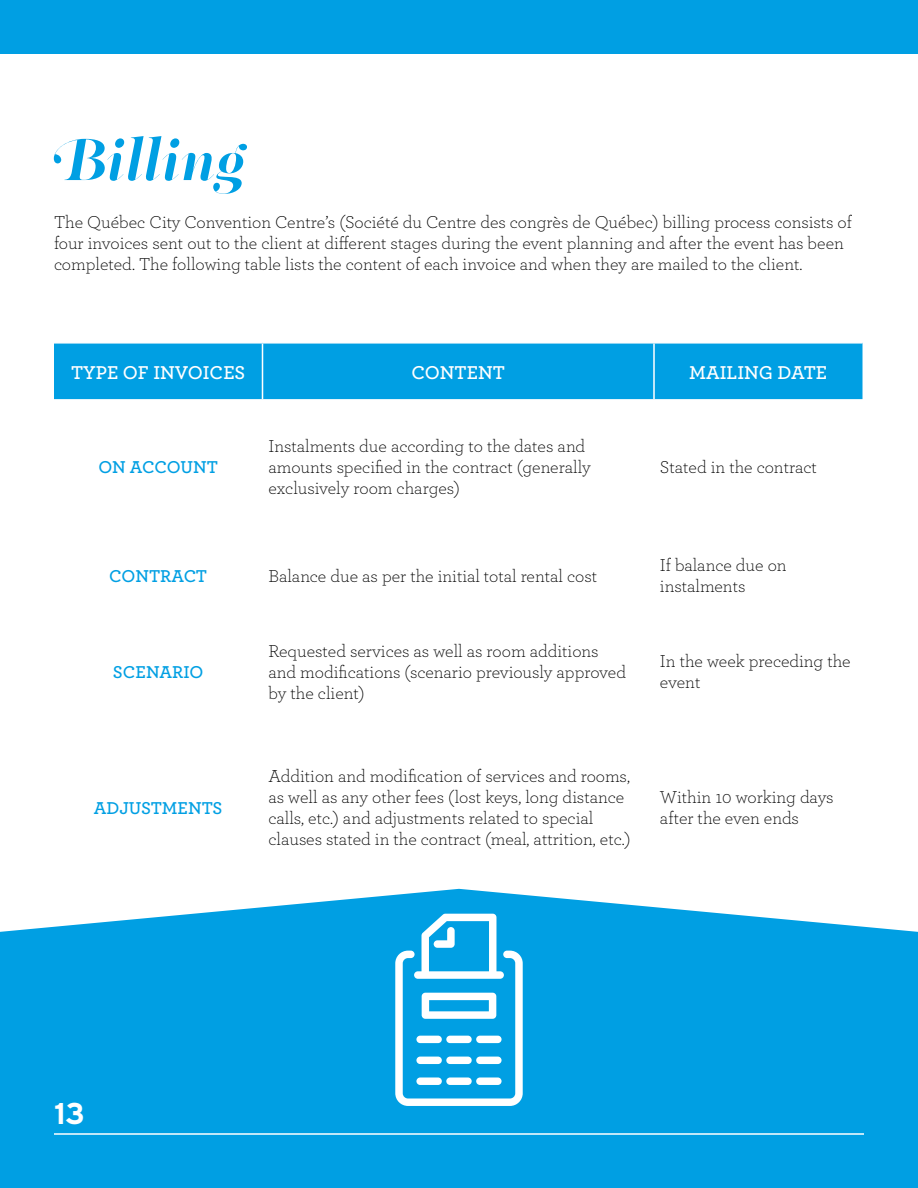
<style>
.page{position:relative;width:918px;height:1188px;background:#fff}
.page>*{position:absolute;margin:0;border:0;box-sizing:border-box;transform-origin:0 0}
.t1{font:700 60px "PF Regal Swash Pro";color:#009fe3}
.t2{font:700 30px "Interstate";color:#fff}
.t3{font:600 19.5px "Archer";color:#fff}
.t4{font:300 18px/21px "Archer";color:#000}
.t5{font:600 18px "Archer";color:#009fe3}
</style>
<div class="page">
<div style="left:54px;top:344px;width:808px;height:55px;background:#009fe3"></div>
<hr style="left:262px;top:344px;width:1px;height:55px;background:#fff">
<hr style="left:653px;top:344px;width:2px;height:55px;background:#fff">
<svg style="left:0;top:889px;width:918px;height:299px;background:#13a6e5"></svg>
<hr style="left:54px;top:1133px;width:810px;height:2px;background:#fff">
<svg style="left:395px;top:914px;width:128px;height:192px"></svg>
<div style="left:446px;top:1036px;width:26px;height:7px;background:#fff;border-radius:4px"></div>
<div style="left:0;top:0;width:918px;height:54px;background:#009fe3"></div>
<h1 class="t1" style="left:54px;top:124px;width:194px">Billing</h1>
<p class="t4" style="left:54px;top:211px;width:800px">The Québec City Convention Centre’s (Société du Centre des congrès de Québec) billing process consists of four invoices sent out to the client at different stages during the event planning and after the event has been completed. The following table lists the content of each invoice and when they are mailed to the client.</p>
<p class="t3" style="left:71px;top:358px;width:175px">TYPE OF INVOICES</p>
<p class="t3" style="left:411px;top:358px;width:95px">CONTENT</p>
<p class="t3" style="left:689px;top:358px;width:139px">MAILING DATE</p>
<p class="t5" style="left:98px;top:454px;width:121px">ON ACCOUNT</p>
<p class="t4" style="left:268px;top:435px;width:324px">Instalments due according to the dates and amounts specified in the contract (generally exclusively room charges)</p>
<p class="t4" style="left:660px;top:456px;width:159px">Stated in the contract</p>
<p class="t5" style="left:109px;top:562px;width:99px">CONTRACT</p>
<p class="t4" style="left:268px;top:565px;width:330px">Balance due as per the initial total rental cost</p>
<p class="t4" style="left:660px;top:554px;width:128px">If balance due on instalments</p>
<p class="t5" style="left:113px;top:658px;width:92px">SCENARIO</p>
<p class="t5" style="left:94px;top:794px;width:130px">ADJUSTMENTS</p>
<p class="t4" style="left:268px;top:640px;width:359px">Requested services as well as room additions and modifications (scenario previously approved by the client)</p>
<p class="t4" style="left:660px;top:650px;width:192px">In the week preceding the event</p>
<p class="t4" style="left:268px;top:765px;width:364px">Addition and modification of services and rooms, as well as any other fees (lost keys, long distance calls, etc.) and adjustments related to special clauses stated in the contract (meal, attrition, etc.)</p>
<p class="t4" style="left:660px;top:786px;width:175px">Within 10 working days after the even ends</p>
<h2 class="t2" style="left:54px;top:1097px;width:32px">13</h2>
</div>
